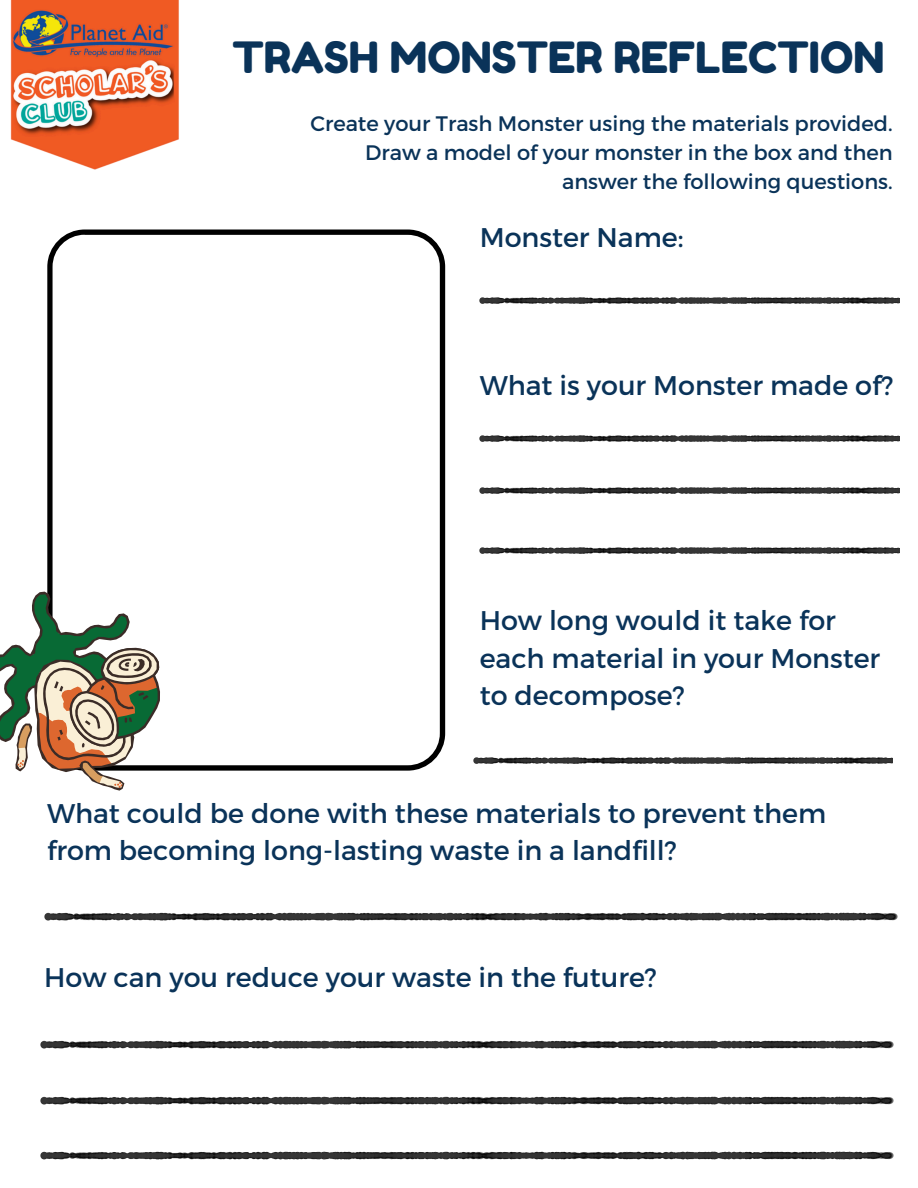
<style>
.page{position:relative;width:918px;height:1188px;background:#fff}
.page>*{position:absolute;margin:0;border:0;box-sizing:border-box;transform-origin:0 0}
.t1{font:43.05px "Fredoka One";color:#0a3359}
.t2{font:27px/37.2px "Montserrat";color:#0a3359}
.t3{font:21px/29.2px "Montserrat";color:#0a3359;text-align:right}
</style>
<div class="page">
<img style="left:10px;top:0;width:169px;height:170px">
<svg style="left:47px;top:230px;width:398px;height:541px"></svg>
<img style="left:480px;top:298px;width:419px;height:6px">
<img style="left:480px;top:435px;width:419px;height:7px">
<img style="left:480px;top:487px;width:419px;height:7px">
<img style="left:480px;top:548px;width:419px;height:6px">
<img style="left:44px;top:912px;width:853px;height:9px">
<img style="left:473px;top:757px;width:420px;height:7px">
<img style="left:41px;top:1040px;width:852px;height:9px">
<img style="left:41px;top:1096px;width:852px;height:64px">
<svg style="left:0;top:592px;width:160px;height:199px"></svg>
<h2 class="t1" style="left:232px;top:31px;width:653px">TRASH MONSTER REFLECTION</h2>
<p class="t3" style="left:310px;top:108px;width:584px">Create your Trash Monster using the materials provided.<br>Draw a model of your monster in the box and then answer the following questions.</p>
<p class="t2" style="left:480px;top:218px;width:205px">Monster Name:</p>
<p class="t2" style="left:480px;top:366px;width:415px">What is your Monster made of?</p>
<p class="t2" style="left:480px;top:601px;width:402px">How long would it take for each material in your Monster to decompose?</p>
<h2 class="t2" style="left:47px;top:794px;width:781px">What could be done with these materials to prevent them from becoming long-lasting waste in a landfill?</h2>
<h2 class="t2" style="left:44px;top:957px;width:614px">How can you reduce your waste in the future?</h2>
</div>
